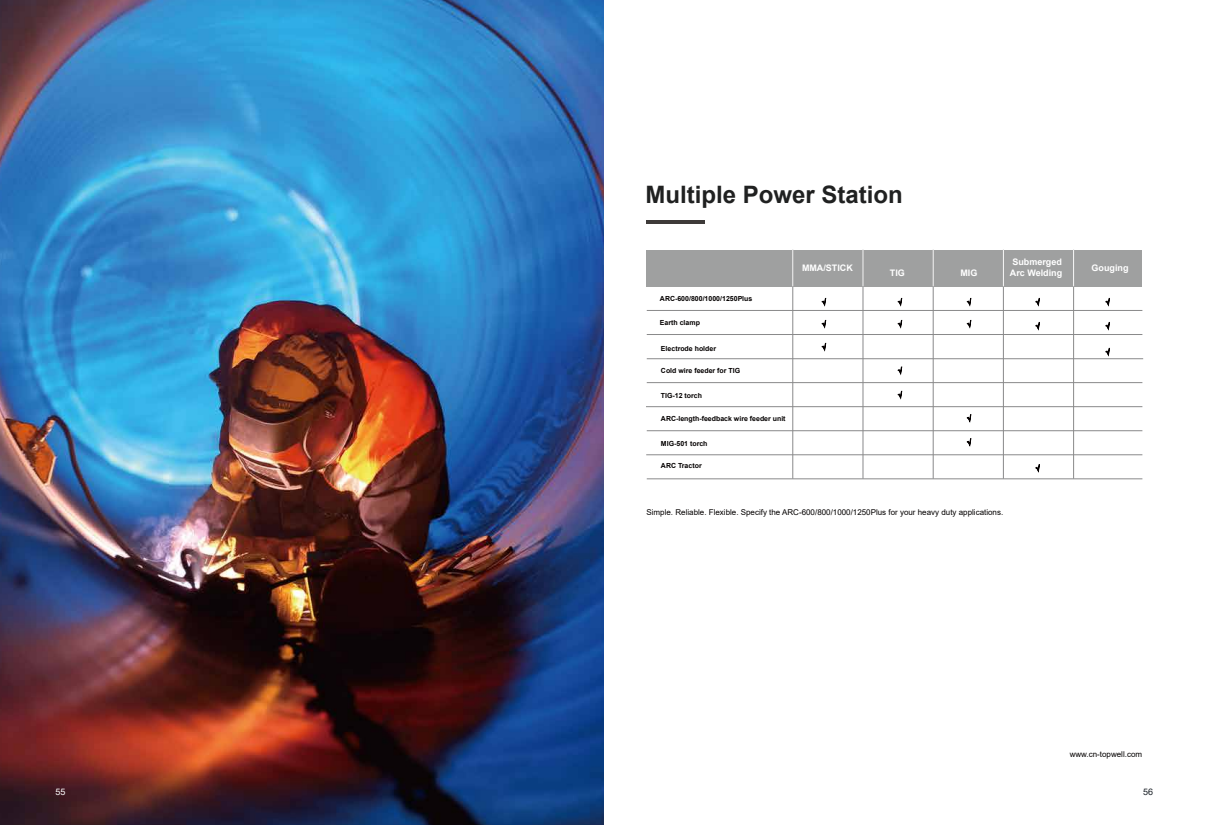
<style>
.page{position:relative;width:1208px;height:825px;background:#fff}
.page>*{position:absolute;margin:0;border:0;box-sizing:border-box;transform-origin:0 0}
.t1{font:700 24px "Arial";color:#202121}
.t2{font:700 9px/10.8px "Arial";color:#fff}
.t3{font:9px "Arial";color:#fff}
.t4{font:9px "Arial";color:#181e25}
.t5{font:8px "Arial";color:#040000}
.t6{font:700 7px "Arial";color:#040000}
</style>
<div class="page">
<div style="left:646px;top:250px;width:496px;height:37px;background:#9fa0a0"></div>
<hr style="left:647px;top:479px;width:495px;height:1px;background:#89898a">
<hr style="left:646px;top:455px;width:496px;height:1px;background:#89898a">
<hr style="left:647px;top:430px;width:495px;height:1px;background:#89898a">
<hr style="left:646px;top:406px;width:496px;height:1px;background:#89898a">
<hr style="left:647px;top:382px;width:495px;height:1px;background:#89898a">
<hr style="left:647px;top:359px;width:496px;height:1px;background:#89898a">
<hr style="left:647px;top:334px;width:495px;height:1px;background:#89898a">
<hr style="left:647px;top:310px;width:495px;height:1px;background:#89898a">
<hr style="left:792px;top:250px;width:1px;height:229px;background:#89898a">
<svg style="left:898px;top:320px;width:4px;height:8px"></svg>
<svg style="left:898px;top:298px;width:4px;height:8px"></svg>
<svg style="left:898px;top:367px;width:4px;height:8px"></svg>
<svg style="left:898px;top:391px;width:4px;height:8px"></svg>
<svg style="left:822px;top:320px;width:4px;height:8px"></svg>
<svg style="left:822px;top:343px;width:4px;height:8px"></svg>
<svg style="left:822px;top:298px;width:4px;height:8px"></svg>
<svg style="left:967px;top:320px;width:4px;height:8px"></svg>
<svg style="left:967px;top:298px;width:4px;height:8px"></svg>
<svg style="left:967px;top:414px;width:4px;height:8px"></svg>
<svg style="left:967px;top:438px;width:4px;height:8px"></svg>
<svg style="left:1035px;top:464px;width:4px;height:8px"></svg>
<svg style="left:1035px;top:298px;width:4px;height:8px"></svg>
<svg style="left:1035px;top:322px;width:4px;height:8px"></svg>
<svg style="left:1105px;top:298px;width:4px;height:8px"></svg>
<svg style="left:1105px;top:322px;width:4px;height:8px"></svg>
<svg style="left:1105px;top:348px;width:4px;height:8px"></svg>
<hr style="left:646px;top:220px;width:58px;height:4px;background:#3e3a39">
<img style="left:0;top:0;width:604px;height:825px">
<hr style="left:792px;top:250px;width:1px;height:36px;background:#fefefe">
<hr style="left:863px;top:250px;width:1px;height:229px;background:#89898a">
<hr style="left:863px;top:250px;width:1px;height:36px;background:#fefefe">
<hr style="left:933px;top:250px;width:1px;height:229px;background:#89898a">
<hr style="left:933px;top:250px;width:1px;height:36px;background:#fefefe">
<hr style="left:1003px;top:250px;width:1px;height:229px;background:#89898a">
<hr style="left:1003px;top:250px;width:1px;height:36px;background:#fefefe">
<hr style="left:1073px;top:250px;width:1px;height:229px;background:#89898a">
<hr style="left:1073px;top:250px;width:1px;height:36px;background:#fefefe">
<h1 class="t1" style="left:645px;top:178px;width:259px">Multiple Power Station</h1>
<p class="t6" style="left:660px;top:294px;width:94px">ARC-600/800/1000/1250Plus</p>
<p class="t6" style="left:660px;top:318px;width:41px">Earth clamp</p>
<p class="t6" style="left:661px;top:344px;width:57px">Electrode holder</p>
<p class="t6" style="left:661px;top:366px;width:81px">Cold wire feeder for TIG</p>
<p class="t6" style="left:661px;top:391px;width:43px">TIG-12 torch</p>
<p class="t6" style="left:661px;top:413px;width:126px">ARC-length-feedback wire feeder unit</p>
<p class="t6" style="left:661px;top:439px;width:48px">MIG-501 torch</p>
<p class="t6" style="left:661px;top:461px;width:42px">ARC Tractor</p>
<p class="t2" style="left:802px;top:262px;width:52px">MMA/STICK</p>
<p class="t2" style="left:890px;top:268px;width:16px">TIG</p>
<p class="t2" style="left:1010px;top:257px;width:54px">Submerged<br>Arc Welding</p>
<p class="t2" style="left:1091px;top:262px;width:38px">Gouging</p>
<p class="t2" style="left:960px;top:268px;width:18px">MIG</p>
<p class="t6" style="left:898px;top:366px;width:5px">√</p>
<p class="t6" style="left:1105px;top:347px;width:5px">√</p>
<p class="t5" style="left:646px;top:507px;width:358px">Simple. Reliable. Flexible. Specify the ARC-600/800/1000/1250Plus for your heavy duty applications.</p>
<p class="t5" style="left:1069px;top:749px;width:74px">www.cn-topwell.com</p>
<p class="t3" style="left:55px;top:785px;width:12px">55</p>
<p class="t4" style="left:1143px;top:785px;width:12px">56</p>
</div>
